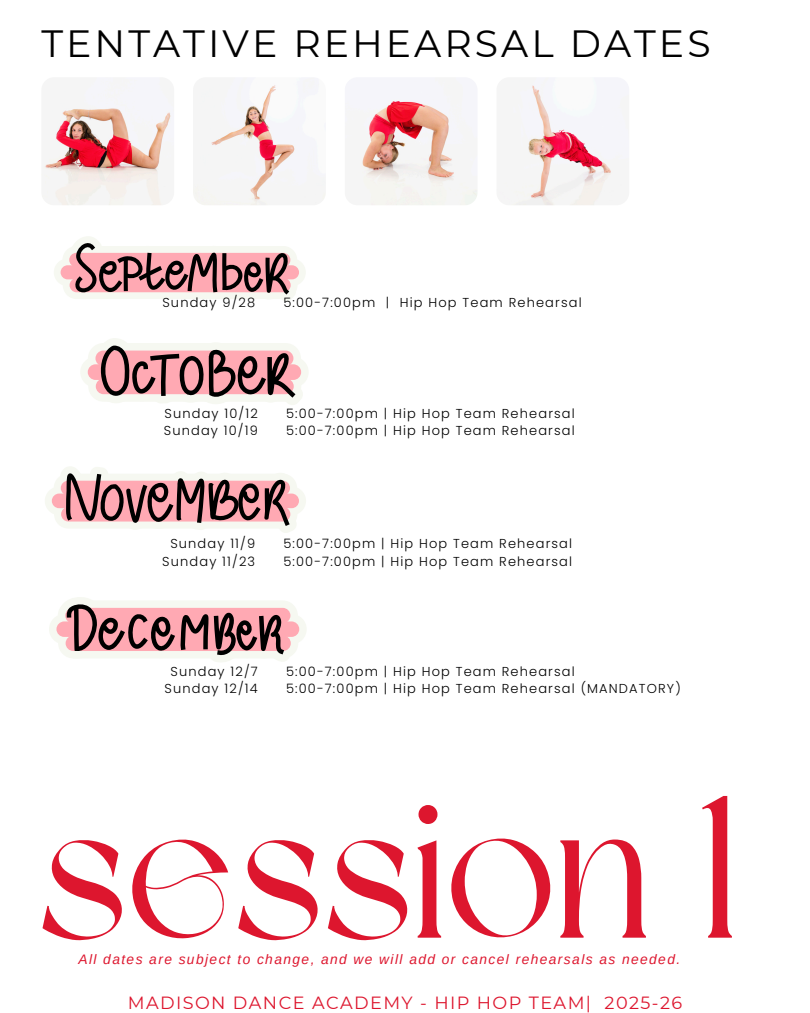
<style>
.page{position:relative;width:810px;height:1013px;background:#fff}
.page>*{position:absolute;margin:0;border:0;box-sizing:border-box;transform-origin:0 0}
.t1{font:201.8px "Dream Avenue";color:#dd162e}
.t2{font:37.9px "Montserrat";letter-spacing:.08em;color:#000}
.t3{font:17.6px "Montserrat";letter-spacing:.08em;color:#dd162e}
.t4{font:italic 13.7px "Arimo";letter-spacing:.105em;color:#dd162e}
.t5{font:300 13px "Poppins";letter-spacing:.09em;color:#000}
</style>
<div class="page">
<img style="left:41px;top:77px;width:133px;height:128px;border-radius:13px">
<img style="left:193px;top:77px;width:133px;height:128px;border-radius:13px">
<img style="left:345px;top:77px;width:133px;height:128px;border-radius:13px">
<img style="left:496px;top:77px;width:133px;height:128px;border-radius:13px">
<svg style="left:54px;top:236px;width:252px;height:65px"></svg>
<svg style="left:80px;top:338px;width:228px;height:67px"></svg>
<svg style="left:45px;top:467px;width:261px;height:66px"></svg>
<svg style="left:49px;top:597px;width:257px;height:65px"></svg>
<p class="t2" style="left:41px;top:20px;width:671px">TENTATIVE REHEARSAL DATES</p>
<p class="t5" style="left:162px;top:293px;width:94px">Sunday 9/28</p>
<p class="t5" style="left:283px;top:293px;width:300px">5:00-7:00pm | Hip Hop Team Rehearsal</p>
<p class="t5" style="left:165px;top:404px;width:95px">Sunday 10/12</p>
<p class="t5" style="left:164px;top:421px;width:95px">Sunday 10/19</p>
<p class="t5" style="left:286px;top:404px;width:290px">5:00-7:00pm | Hip Hop Team Rehearsal</p>
<p class="t5" style="left:286px;top:421px;width:290px">5:00-7:00pm | Hip Hop Team Rehearsal</p>
<p class="t5" style="left:170px;top:534px;width:86px">Sunday 11/9</p>
<p class="t5" style="left:162px;top:552px;width:94px">Sunday 11/23</p>
<p class="t5" style="left:283px;top:534px;width:290px">5:00-7:00pm | Hip Hop Team Rehearsal</p>
<p class="t5" style="left:283px;top:552px;width:290px">5:00-7:00pm | Hip Hop Team Rehearsal</p>
<p class="t5" style="left:171px;top:662px;width:89px">Sunday 12/7</p>
<p class="t5" style="left:165px;top:679px;width:95px">Sunday 12/14</p>
<p class="t5" style="left:286px;top:662px;width:290px">5:00-7:00pm | Hip Hop Team Rehearsal</p>
<p class="t5" style="left:286px;top:679px;width:396px">5:00-7:00pm | Hip Hop Team Rehearsal (MANDATORY)</p>
<p class="t1" style="left:37px;top:786px;width:702px">session 1</p>
<h2 class="t4" style="left:78px;top:952px;width:603px">All dates are subject to change, and we will add or cancel rehearsals as needed.</h2>
<p class="t3" style="left:128px;top:991px;width:556px">MADISON DANCE ACADEMY - HIP HOP TEAM| 2025-26</p>
</div>
